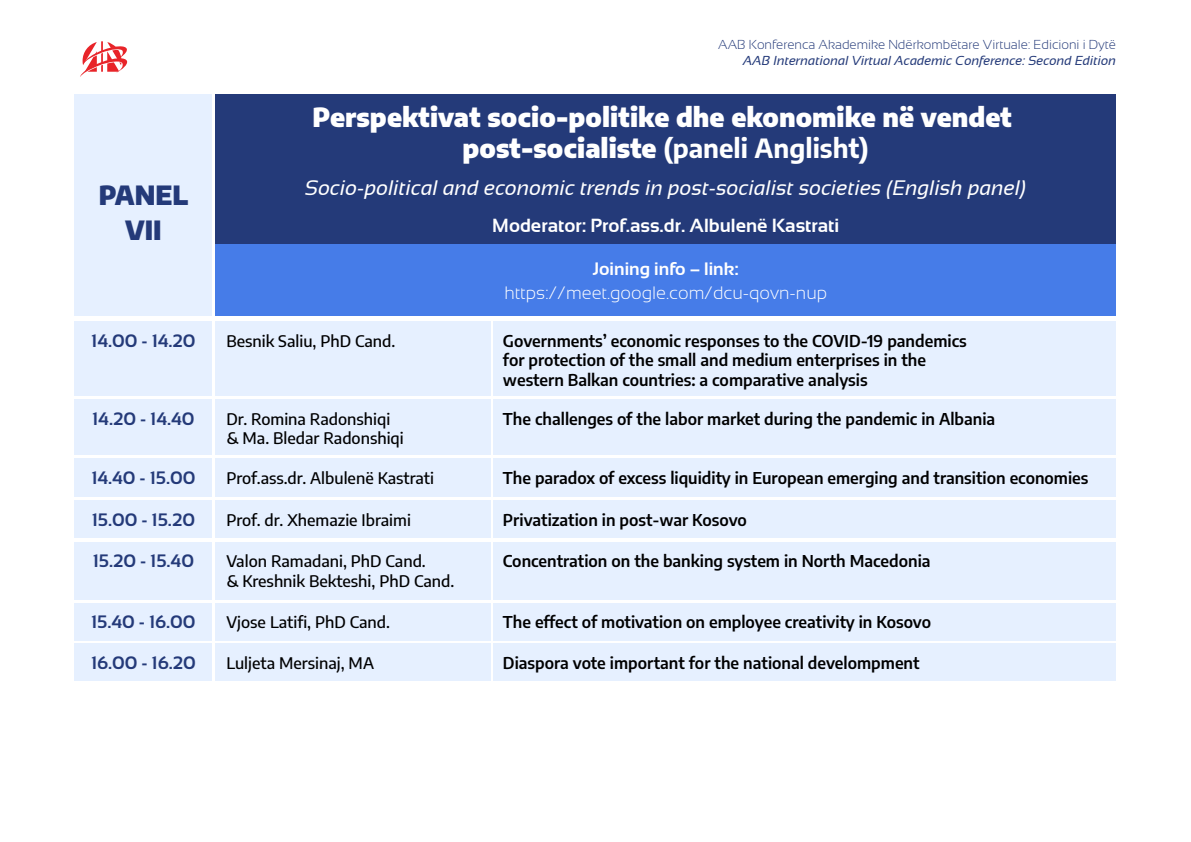
<style>
.page{position:relative;width:1191px;height:842px;background:#fff}
.page>*{position:absolute;margin:0;border:0;box-sizing:border-box;transform-origin:0 0}
.t1{font:900 26px/31.2px "Encode Sans";color:#fff;text-align:center}
.t2{font:900 26px/35.5px "Encode Sans";color:#243a79;text-align:center}
.t3{font:italic 21px "Sansation";color:#fff}
.t4{font:700 19px "Sansation";color:#fff}
.t5{font:700 18px "Sansation";color:#243a79}
.t6{font:300 18px "Sansation";color:#fff}
.t7{font:700 18px "Sansation";color:#fff}
.t8{font:600 16px/19.2px "Encode Sans";color:#000}
.t9{font:500 16px/19.2px "Encode Sans";color:#000}
.t10{font:300 13px "Sansation";color:#243a79}
.t11{font:italic 13px "Sansation";color:#243a79}
.s1{font-weight:700}
</style>
<div class="page">
<div style="left:215px;top:94px;width:901px;height:151px;background:#243a79"></div>
<div style="left:75px;top:94px;width:137px;height:222px;background:#e6f0ff"></div>
<div style="left:215px;top:245px;width:901px;height:71px;background:#467ce8"></div>
<div style="left:75px;top:322px;width:137px;height:74px;background:#e6f0ff"></div>
<div style="left:215px;top:322px;width:276px;height:74px;background:#e6f0ff"></div>
<div style="left:493px;top:322px;width:623px;height:74px;background:#e6f0ff"></div>
<div style="left:75px;top:458px;width:137px;height:39px;background:#e6f0ff"></div>
<div style="left:215px;top:458px;width:276px;height:39px;background:#e6f0ff"></div>
<div style="left:493px;top:458px;width:623px;height:39px;background:#e6f0ff"></div>
<div style="left:75px;top:399px;width:137px;height:56px;background:#e6f0ff"></div>
<div style="left:215px;top:399px;width:276px;height:56px;background:#e6f0ff"></div>
<div style="left:493px;top:399px;width:623px;height:56px;background:#e6f0ff"></div>
<div style="left:75px;top:603px;width:137px;height:37px;background:#e6f0ff"></div>
<div style="left:215px;top:603px;width:276px;height:37px;background:#e6f0ff"></div>
<div style="left:493px;top:603px;width:623px;height:37px;background:#e6f0ff"></div>
<div style="left:75px;top:643px;width:137px;height:37px;background:#e6f0ff"></div>
<div style="left:215px;top:643px;width:276px;height:37px;background:#e6f0ff"></div>
<div style="left:493px;top:643px;width:623px;height:37px;background:#e6f0ff"></div>
<div style="left:75px;top:542px;width:137px;height:58px;background:#e6f0ff"></div>
<div style="left:215px;top:542px;width:276px;height:58px;background:#e6f0ff"></div>
<div style="left:493px;top:542px;width:623px;height:58px;background:#e6f0ff"></div>
<div style="left:75px;top:500px;width:137px;height:38px;background:#e6f0ff"></div>
<div style="left:215px;top:500px;width:276px;height:38px;background:#e6f0ff"></div>
<div style="left:493px;top:500px;width:623px;height:38px;background:#e6f0ff"></div>
<svg style="left:80px;top:41px;width:48px;height:36px"></svg>
<h1 class="t2" style="left:99px;top:175px;width:91px">PANEL<br>VII</h1>
<p class="t10" style="left:718px;top:37px;width:399px">AAB Konferenca Akademike Ndërkombëtare Virtuale: Edicioni i Dytë</p>
<p class="t11" style="left:743px;top:53px;width:374px">AAB International Virtual Academic Conference: Second Edition</p>
<h1 class="t1" style="left:312px;top:100px;width:701px">Perspektivat socio-politike dhe ekonomike në vendet post-socialiste <span class="s1">(paneli Anglisht)</span></h1>
<h2 class="t3" style="left:305px;top:176px;width:722px">Socio-political and economic trends in post-socialist societies (English panel)</h2>
<p class="t4" style="left:492px;top:214px;width:348px">Moderator: Prof.ass.dr. Albulenë Kastrati</p>
<p class="t7" style="left:592px;top:259px;width:148px">Joining info – link:</p>
<p class="t6" style="left:504px;top:282px;width:324px">https://meet.google.com/dcu-qovn-nup</p>
<p class="t5" style="left:91px;top:331px;width:106px">14.00 - 14.20</p>
<p class="t9" style="left:226px;top:331px;width:170px">Besnik Saliu, PhD Cand.</p>
<p class="t8" style="left:503px;top:331px;width:465px">Governments’ economic responses to the COVID-19 pandemics for protection of the small and medium enterprises in the western Balkan countries: a comparative analysis</p>
<p class="t5" style="left:92px;top:408px;width:104px">14.20 - 14.40</p>
<p class="t9" style="left:226px;top:408px;width:179px">Dr. Romina Radonshiqi &amp; Ma. Bledar Radonshiqi</p>
<p class="t8" style="left:503px;top:408px;width:494px">The challenges of the labor market during the pandemic in Albania</p>
<p class="t5" style="left:91px;top:467px;width:106px">14.40 - 15.00</p>
<p class="t9" style="left:226px;top:467px;width:209px">Prof.ass.dr. Albulenë Kastrati</p>
<p class="t8" style="left:503px;top:467px;width:587px">The paradox of excess liquidity in European emerging and transition economies</p>
<p class="t5" style="left:92px;top:509px;width:105px">15.00 - 15.20</p>
<p class="t9" style="left:226px;top:509px;width:186px">Prof. dr. Xhemazie Ibraimi</p>
<p class="t8" style="left:503px;top:509px;width:245px">Privatization in post-war Kosovo</p>
<p class="t5" style="left:93px;top:551px;width:103px">15.20 - 15.40</p>
<p class="t9" style="left:226px;top:551px;width:229px">Valon Ramadani, PhD Cand.<br>&amp; Kreshnik Bekteshi, PhD Cand.</p>
<p class="t8" style="left:503px;top:551px;width:429px">Concentration on the banking system in North Macedonia</p>
<p class="t5" style="left:91px;top:612px;width:106px">15.40 - 16.00</p>
<p class="t9" style="left:226px;top:612px;width:165px">Vjose Latifi, PhD Cand.</p>
<p class="t8" style="left:503px;top:612px;width:430px">The effect of motivation on employee creativity in Kosovo</p>
<p class="t5" style="left:91px;top:652px;width:106px">16.00 - 16.20</p>
<p class="t9" style="left:226px;top:652px;width:149px">Luljeta Mersinaj, MA</p>
<p class="t8" style="left:503px;top:652px;width:418px">Diaspora vote important for the national develompment</p>
</div>
